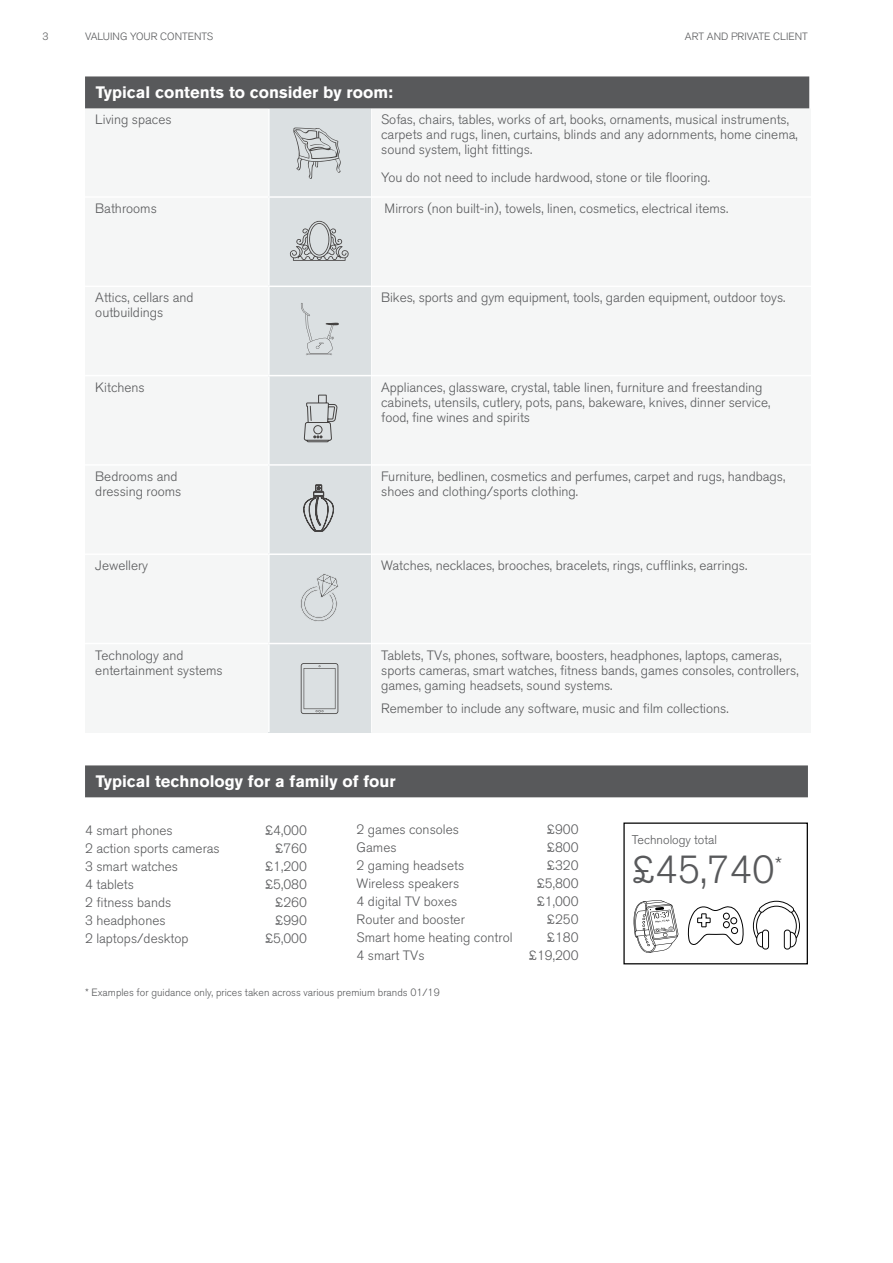
<style>
.page{position:relative;width:893px;height:1263px;background:#fff}
.page>*{position:absolute;margin:0;border:0;box-sizing:border-box;transform-origin:0 0}
.t1{font:300 38.85px "Akzidenz Grotesk BQ";color:#58595b}
.t2{font:700 16.5px "Akzidenz Grotesk BQ";color:#fff}
.t3{font:300 13.5px/15px "Akzidenz Grotesk BQ";color:#58595b}
.t4{font:300 12.6px "Akzidenz Grotesk BQ";color:#58595b}
.t5{font:300 10.5px "Akzidenz Grotesk BQ";color:#58595b}
</style>
<div class="page">
<div style="left:371px;top:108px;width:440px;height:89px;background:#f5f6f6"></div>
<div style="left:371px;top:376px;width:440px;height:89px;background:#f5f6f6"></div>
<div style="left:371px;top:643px;width:440px;height:90px;background:#f5f6f6"></div>
<hr style="left:370px;top:644px;width:2px;height:88px;background:#fff">
<div style="left:371px;top:554px;width:440px;height:89px;background:#f5f6f6"></div>
<hr style="left:370px;top:555px;width:2px;height:88px;background:#fff">
<div style="left:371px;top:465px;width:440px;height:89px;background:#f5f6f6"></div>
<hr style="left:370px;top:466px;width:2px;height:87px;background:#fff">
<hr style="left:370px;top:376px;width:2px;height:88px;background:#fff">
<div style="left:371px;top:286px;width:440px;height:90px;background:#f5f6f6"></div>
<hr style="left:370px;top:287px;width:2px;height:88px;background:#fff">
<div style="left:371px;top:197px;width:440px;height:89px;background:#f5f6f6"></div>
<hr style="left:370px;top:198px;width:2px;height:88px;background:#fff">
<hr style="left:370px;top:108px;width:2px;height:88px;background:#fff">
<div style="left:85px;top:643px;width:184px;height:90px;background:#f5f6f6"></div>
<div style="left:85px;top:554px;width:184px;height:89px;background:#f5f6f6"></div>
<div style="left:85px;top:465px;width:184px;height:89px;background:#f5f6f6"></div>
<div style="left:85px;top:376px;width:184px;height:89px;background:#f5f6f6"></div>
<div style="left:85px;top:286px;width:184px;height:90px;background:#f5f6f6"></div>
<div style="left:85px;top:197px;width:184px;height:89px;background:#f5f6f6"></div>
<div style="left:85px;top:108px;width:184px;height:89px;background:#f5f6f6"></div>
<div style="left:269px;top:108px;width:102px;height:89px;background:#dbe0e2"></div>
<div style="left:269px;top:197px;width:102px;height:89px;background:#dbe0e2"></div>
<div style="left:269px;top:286px;width:102px;height:90px;background:#dbe0e2"></div>
<div style="left:269px;top:376px;width:102px;height:89px;background:#dbe0e2"></div>
<div style="left:269px;top:465px;width:102px;height:89px;background:#dbe0e2"></div>
<div style="left:269px;top:554px;width:102px;height:89px;background:#dbe0e2"></div>
<div style="left:269px;top:643px;width:102px;height:90px;background:#dbe0e2"></div>
<hr style="left:268px;top:108px;width:2px;height:88px;background:#fff">
<hr style="left:268px;top:198px;width:2px;height:88px;background:#fff">
<hr style="left:268px;top:287px;width:2px;height:88px;background:#fff">
<hr style="left:268px;top:376px;width:2px;height:88px;background:#fff">
<hr style="left:268px;top:466px;width:2px;height:87px;background:#fff">
<hr style="left:268px;top:555px;width:2px;height:88px;background:#fff">
<hr style="left:268px;top:644px;width:2px;height:88px;background:#fff">
<hr style="left:85px;top:196px;width:184px;height:2px;background:#fff">
<hr style="left:269px;top:196px;width:102px;height:2px;background:#fff">
<hr style="left:371px;top:196px;width:440px;height:2px;background:#fff">
<hr style="left:85px;top:286px;width:184px;height:1px;background:#fff">
<hr style="left:269px;top:286px;width:102px;height:1px;background:#fff">
<hr style="left:371px;top:286px;width:440px;height:1px;background:#fff">
<hr style="left:85px;top:375px;width:184px;height:1px;background:#fff">
<hr style="left:269px;top:375px;width:102px;height:1px;background:#fff">
<hr style="left:371px;top:375px;width:440px;height:1px;background:#fff">
<hr style="left:85px;top:464px;width:184px;height:2px;background:#fff">
<hr style="left:269px;top:464px;width:102px;height:2px;background:#fff">
<hr style="left:371px;top:464px;width:440px;height:2px;background:#fff">
<hr style="left:85px;top:553px;width:184px;height:2px;background:#fff">
<hr style="left:269px;top:553px;width:102px;height:2px;background:#fff">
<hr style="left:371px;top:553px;width:440px;height:2px;background:#fff">
<hr style="left:85px;top:643px;width:184px;height:1px;background:#fff">
<hr style="left:269px;top:643px;width:102px;height:1px;background:#fff">
<hr style="left:371px;top:643px;width:440px;height:1px;background:#fff">
<svg style="left:301px;top:663px;width:37px;height:51px"></svg>
<svg style="left:293px;top:128px;width:48px;height:51px"></svg>
<svg style="left:290px;top:221px;width:59px;height:40px"></svg>
<svg style="left:301px;top:303px;width:38px;height:53px"></svg>
<svg style="left:304px;top:394px;width:33px;height:49px"></svg>
<svg style="left:303px;top:485px;width:31px;height:46px"></svg>
<svg style="left:301px;top:574px;width:37px;height:47px"></svg>
<div style="left:85px;top:76px;width:724px;height:32px;background:#58595b"></div>
<div style="left:85px;top:765px;width:723px;height:32px;background:#58595b"></div>
<div style="left:623px;top:822px;width:185px;height:142px;border:1px solid #000"></div>
<svg style="left:633px;top:900px;width:45px;height:53px"></svg>
<svg style="left:687px;top:906px;width:57px;height:39px"></svg>
<svg style="left:753px;top:901px;width:47px;height:48px"></svg>
<p class="t5" style="left:43px;top:30px;width:8px">3</p>
<p class="t5" style="left:85px;top:30px;width:130px">VALUING YOUR CONTENTS</p>
<p class="t5" style="left:685px;top:30px;width:124px">ART AND PRIVATE CLIENT</p>
<p class="t2" style="left:96px;top:82px;width:299px">Typical contents to consider by room:</p>
<p class="t3" style="left:381px;top:112px;width:418px">Sofas, chairs, tables, works of art, books, ornaments, musical instruments, carpets and rugs, linen, curtains, blinds and any adornments, home cinema, sound system, light fttings.</p>
<p class="t3" style="left:381px;top:170px;width:331px">You do not need to include hardwood, stone or tile fooring.</p>
<p class="t3" style="left:385px;top:201px;width:345px">Mirrors (non built-in), towels, linen, cosmetics, electrical items.</p>
<p class="t3" style="left:95px;top:112px;width:78px">Living spaces</p>
<p class="t3" style="left:95px;top:201px;width:63px">Bathrooms</p>
<p class="t3" style="left:95px;top:290px;width:100px">Attics, cellars and outbuildings</p>
<p class="t3" style="left:381px;top:290px;width:406px">Bikes, sports and gym equipment, tools, garden equipment, outdoor toys.</p>
<p class="t3" style="left:95px;top:380px;width:51px">Kitchens</p>
<p class="t3" style="left:381px;top:380px;width:391px">Appliances, glassware, crystal, table linen, furniture and freestanding cabinets, utensils, cutlery, pots, pans, bakeware, knives, dinner service, food, fne wines and spirits</p>
<p class="t3" style="left:95px;top:469px;width:88px">Bedrooms and dressing rooms</p>
<p class="t3" style="left:381px;top:469px;width:406px">Furniture, bedlinen, cosmetics and perfumes, carpet and rugs, handbags, shoes and clothing/sports clothing.</p>
<p class="t3" style="left:95px;top:558px;width:54px">Jewellery</p>
<p class="t3" style="left:381px;top:558px;width:368px">Watches, necklaces, brooches, bracelets, rings, cuffinks, earrings.</p>
<p class="t3" style="left:95px;top:648px;width:129px">Technology and entertainment systems</p>
<p class="t3" style="left:381px;top:648px;width:419px">Tablets, TVs, phones, software, boosters, headphones, laptops, cameras, sports cameras, smart watches, ftness bands, games consoles, controllers, games, gaming headsets, sound systems.</p>
<p class="t3" style="left:381px;top:701px;width:349px">Remember to include any software, music and flm collections.</p>
<p class="t2" style="left:96px;top:771px;width:302px">Typical technology for a family of four</p>
<p class="t3" style="left:85px;top:823px;width:89px">4 smart phones</p>
<p class="t3" style="left:265px;top:823px;width:43px">£4,000</p>
<p class="t3" style="left:357px;top:822px;width:104px">2 games consoles</p>
<p class="t3" style="left:547px;top:822px;width:33px">£900</p>
<p class="t3" style="left:85px;top:841px;width:136px">2 action sports cameras</p>
<p class="t3" style="left:275px;top:841px;width:33px">£760</p>
<p class="t3" style="left:357px;top:840px;width:41px">Games</p>
<p class="t3" style="left:547px;top:840px;width:33px">£800</p>
<p class="t3" style="left:85px;top:859px;width:95px">3 smart watches</p>
<p class="t3" style="left:265px;top:859px;width:43px">£1,200</p>
<p class="t3" style="left:357px;top:858px;width:109px">2 gaming headsets</p>
<p class="t3" style="left:547px;top:858px;width:33px">£320</p>
<p class="t3" style="left:85px;top:877px;width:51px">4 tablets</p>
<p class="t3" style="left:265px;top:877px;width:43px">£5,080</p>
<p class="t3" style="left:357px;top:876px;width:104px">Wireless speakers</p>
<p class="t3" style="left:537px;top:876px;width:43px">£5,800</p>
<p class="t3" style="left:85px;top:895px;width:88px">2 ftness bands</p>
<p class="t3" style="left:275px;top:895px;width:33px">£260</p>
<p class="t3" style="left:357px;top:894px;width:102px">4 digital TV boxes</p>
<p class="t3" style="left:537px;top:894px;width:43px">£1,000</p>
<p class="t3" style="left:85px;top:913px;width:82px">3 headphones</p>
<p class="t3" style="left:275px;top:913px;width:33px">£990</p>
<p class="t3" style="left:357px;top:912px;width:110px">Router and booster</p>
<p class="t3" style="left:547px;top:912px;width:33px">£250</p>
<p class="t3" style="left:85px;top:931px;width:105px">2 laptops/desktop</p>
<p class="t3" style="left:265px;top:931px;width:43px">£5,000</p>
<p class="t3" style="left:357px;top:930px;width:157px">Smart home heating control</p>
<p class="t3" style="left:547px;top:930px;width:33px">£180</p>
<p class="t3" style="left:357px;top:948px;width:69px">4 smart TVs</p>
<p class="t3" style="left:529px;top:948px;width:51px">£19,200</p>
<p class="t5" style="left:85px;top:987px;width:356px">* Examples for guidance only, prices taken across various premium brands 01/19</p>
<p class="t4" style="left:632px;top:832px;width:87px">Technology total</p>
<p class="t1" style="left:632px;top:847px;width:152px">£45,740<sup>*</sup></p>
</div>
